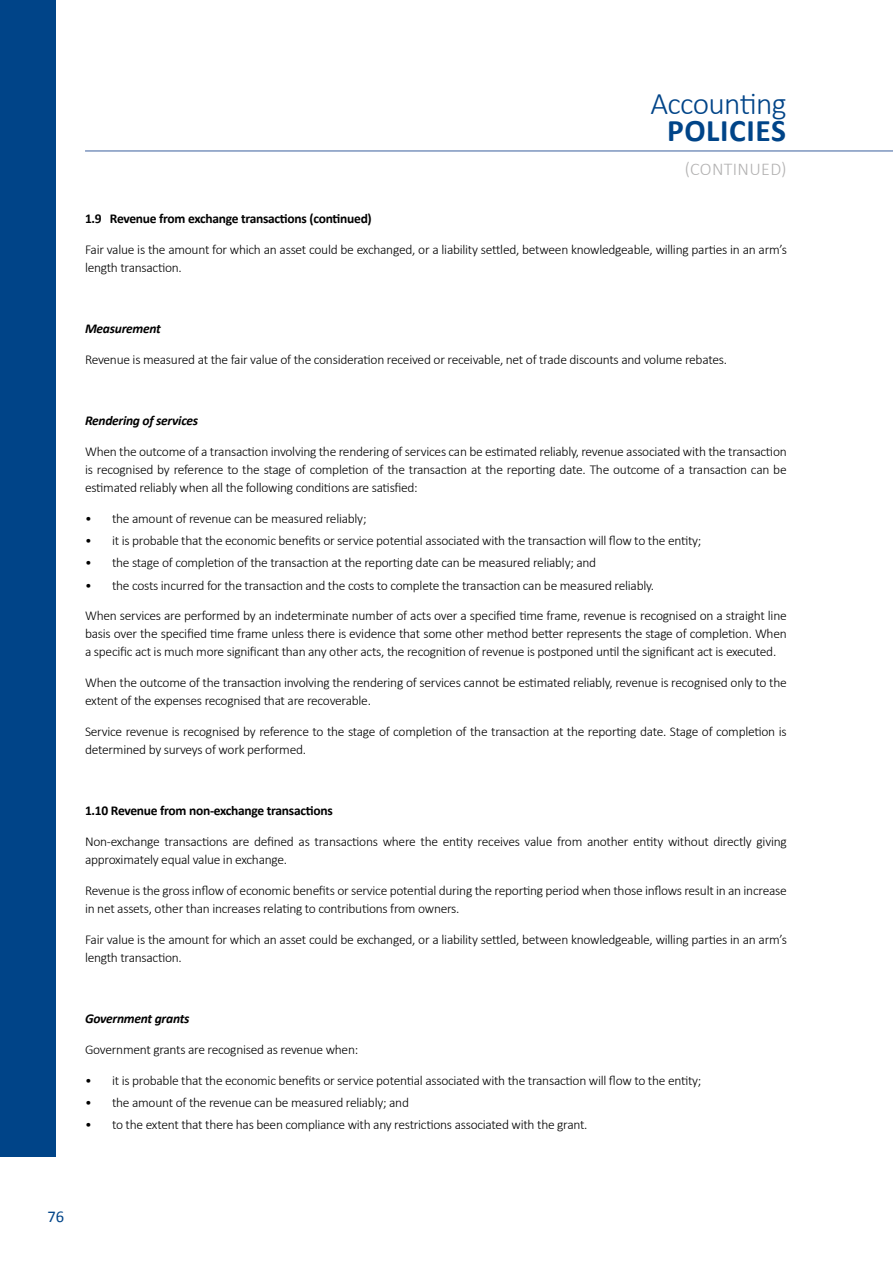
<style>
.page{position:relative;width:893px;height:1263px;background:#fff}
.page>*{position:absolute;margin:0;border:0;box-sizing:border-box;transform-origin:0 0}
.t1{font:300 31.5px "Calibri";letter-spacing:-.02em;color:#048}
.t2{font:700 31.5px "Calibri";letter-spacing:.02em;color:#048}
.t3{font:300 18px "Calibri";letter-spacing:.02em;color:#b3b2b2}
.t4{font:16.5px "Calibri";color:#048}
.t5{font:300 13.5px/18px "Calibri";letter-spacing:-.02em;color:#000}
.t6{font:700 13.5px "Calibri";letter-spacing:-.02em;color:#000}
.t7{font:italic 700 13.5px "Calibri";letter-spacing:-.02em;color:#000}
</style>
<div class="page">
<div style="left:0;top:0;width:55px;height:1157px;background:#048"></div>
<hr style="left:85px;top:151px;width:808px;height:1px;background:#3b5f9d">
<h1 class="t1" style="left:650px;top:84px;width:138px">Accounting</h1>
<h1 class="t2" style="left:667px;top:110px;width:121px">POLICIES</h1>
<h2 class="t3" style="left:685px;top:158px;width:103px">(CONTINUED)</h2>
<p class="t6" style="left:85px;top:210px;width:288px">1.9 Revenue from exchange transactions (continued)</p>
<p class="t5" style="left:85px;top:240px;width:703px">Fair value is the amount for which an asset could be exchanged, or a liability settled, between knowledgeable, willing parties in an arm’s length transaction.</p>
<p class="t7" style="left:85px;top:320px;width:77px">Measurement</p>
<p class="t5" style="left:85px;top:350px;width:643px">Revenue is measured at the fair value of the consideration received or receivable, net of trade discounts and volume rebates.</p>
<p class="t7" style="left:85px;top:412px;width:115px">Rendering of services</p>
<p class="t5" style="left:85px;top:442px;width:703px;text-align:justify">When the outcome of a transaction involving the rendering of services can be estimated reliably, revenue associated with the transaction is recognised by reference to the stage of completion of the transaction at the reporting date. The outcome of a transaction can be estimated reliably when all the following conditions are satisfied:</p>
<p class="t5" style="left:85px;top:509px;width:283px">• the amount of revenue can be measured reliably;</p>
<p class="t5" style="left:85px;top:531px;width:618px">• it is probable that the economic benefits or service potential associated with the transaction will flow to the entity;</p>
<p class="t5" style="left:85px;top:554px;width:513px">• the stage of completion of the transaction at the reporting date can be measured reliably; and</p>
<p class="t5" style="left:85px;top:576px;width:571px">• the costs incurred for the transaction and the costs to complete the transaction can be measured reliably.</p>
<p class="t5" style="left:85px;top:607px;width:703px;text-align:justify">When services are performed by an indeterminate number of acts over a specified time frame, revenue is recognised on a straight line basis over the specified time frame unless there is evidence that some other method better represents the stage of completion. When a specific act is much more significant than any other acts, the recognition of revenue is postponed until the significant act is executed.</p>
<p class="t5" style="left:85px;top:673px;width:703px">When the outcome of the transaction involving the rendering of services cannot be estimated reliably, revenue is recognised only to the extent of the expenses recognised that are recoverable.</p>
<p class="t5" style="left:85px;top:722px;width:703px">Service revenue is recognised by reference to the stage of completion of the transaction at the reporting date. Stage of completion is determined by surveys of work performed.</p>
<p class="t6" style="left:85px;top:802px;width:249px">1.10 Revenue from non-exchange transactions</p>
<p class="t5" style="left:85px;top:832px;width:703px">Non-exchange transactions are defined as transactions where the entity receives value from another entity without directly giving approximately equal value in exchange.</p>
<p class="t5" style="left:85px;top:881px;width:703px">Revenue is the gross inflow of economic benefits or service potential during the reporting period when those inflows result in an increase in net assets, other than increases relating to contributions from owners.</p>
<p class="t5" style="left:85px;top:930px;width:703px">Fair value is the amount for which an asset could be exchanged, or a liability settled, between knowledgeable, willing parties in an arm’s length transaction.</p>
<p class="t7" style="left:85px;top:1010px;width:106px">Government grants</p>
<p class="t5" style="left:85px;top:1040px;width:275px">Government grants are recognised as revenue when:</p>
<p class="t5" style="left:85px;top:1071px;width:618px">• it is probable that the economic benefits or service potential associated with the transaction will flow to the entity;</p>
<p class="t5" style="left:85px;top:1093px;width:325px">• the amount of the revenue can be measured reliably; and</p>
<p class="t5" style="left:85px;top:1115px;width:504px">• to the extent that there has been compliance with any restrictions associated with the grant.</p>
<p class="t4" style="left:47px;top:1205px;width:18px">76</p>
</div>
